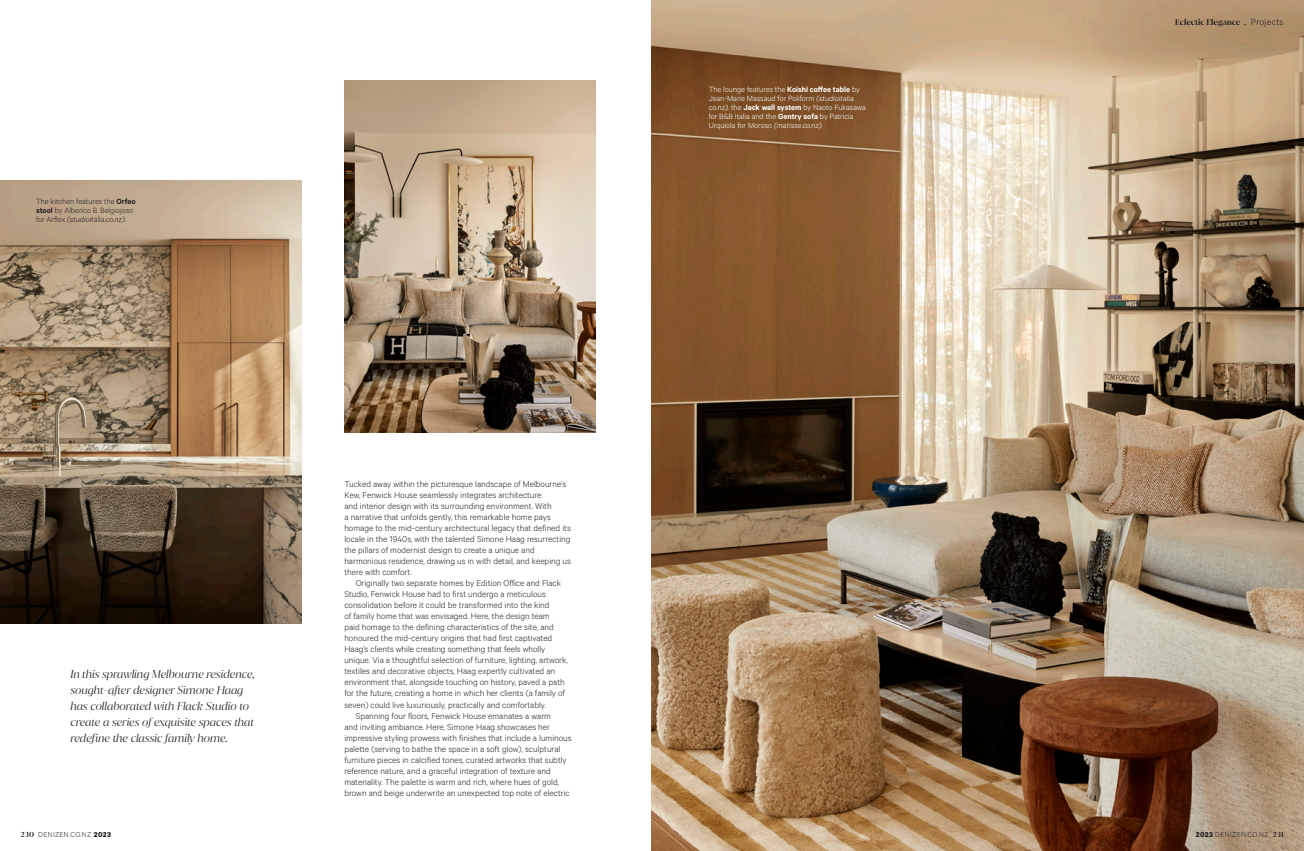
<style>
.page{position:relative;width:1304px;height:851px;background:#fff}
.page>*{position:absolute;margin:0;border:0;box-sizing:border-box;transform-origin:0 0}
.Heading_2_Intro{font:italic 300 11px/16px "Juana";color:#231f20}
.BodyCopy{font:300 9.5px/11px "Calibre";color:#231f20}
.BodyCopy-2{font:300 8.5px/9px "Calibre";color:#fff}
.BodyCopy-3{font:300 8.5px/9px "Calibre";color:#231f20}
.t1{font:300 8px "Calibre";letter-spacing:.04em;color:#231f20}
.t2{font:600 8px "Juana";color:#231f20}
.s1{font-weight:600}
.s2{font-style:italic}
.s3{font-family:"Calibre";font-weight:300;font-size:10px}
.s4{font-family:"Juana";font-weight:600;font-size:7px}
.s5{font-weight:700}
</style>
<div class="page">
<img style="left:652px;top:0;width:652px;height:850px">
<img style="left:345px;top:81px;width:250px;height:351px">
<img style="left:0;top:181px;width:301px;height:442px">
<p class="BodyCopy-3" style="left:36px;top:196px;width:101px">The kitchen features the <span class="s1">Orfeo stool</span> by Alberico B. Belgiojoso for Arflex <span class="s2">(studioitalia.co.nz).</span></p>
<p class="Heading_2_Intro" style="left:70px;top:666px;width:186px">In this sprawling Melbourne residence, sought-after designer Simone Haag has collaborated with Flack Studio to create a series of exquisite spaces that redefine the classic family home.</p>
<p class="BodyCopy" style="left:344px;top:478px;width:228px">Tucked away within the picturesque landscape of Melbourne’s Kew, Fenwick House seamlessly integrates architecture<br>and interior design with its surrounding environment. With<br>a narrative that unfolds gently, this remarkable home pays homage to the mid-century architectural legacy that defined its locale in the 1940s, with the talented Simone Haag resurrecting the pillars of modernist design to create a unique and harmonious residence, drawing us in with detail, and keeping us there with comfort.</p>
<p class="BodyCopy" style="left:344px;top:577px;width:225px;text-indent:11px">Originally two separate homes by Edition Office and Flack Studio, Fenwick House had to first undergo a meticulous consolidation before it could be transformed into the kind<br>of family home that was envisaged. Here, the design team<br>paid homage to the defining characteristics of the site, and honoured the mid-century origins that had first captivated Haag’s clients while creating something that feels wholly unique. Via a thoughtful selection of furniture, lighting, artwork, textiles and decorative objects, Haag expertly cultivated an environment that, alongside touching on history, paved a path for the future, creating a home in which her clients (a family of seven) could live luxuriously, practically and comfortably.</p>
<p class="BodyCopy" style="left:344px;top:709px;width:229px;text-indent:11px">Spanning four floors, Fenwick House emanates a warm<br>and inviting ambiance. Here, Simone Haag showcases her impressive styling prowess with finishes that include a luminous palette (serving to bathe the space in a soft glow), sculptural furniture pieces in calcified tones, curated artworks that subtly reference nature, and a graceful integration of texture and materiality. The palette is warm and rich, where hues of gold, brown and beige underwrite an unexpected top note of electric</p>
<p class="BodyCopy-2" style="left:709px;top:84px;width:159px">The lounge features the <span class="s1">Koishi coffee table</span> by Jean-Marie Massaud for Poliform <span class="s2">(studioitalia. co.nz),</span> the <span class="s1">Jack wall system</span> by Naoto Fukasawa for B&amp;B Italia and the <span class="s1">Gentry sofa</span> by Patricia Urquiola for Moroso <span class="s2">(matisse.co.nz).</span></p>
<p class="t2" style="left:1175px;top:17px;width:110px">Eclectic Elegance . <span class="s3">Projects</span></p>
<p class="t1" style="left:21px;top:830px;width:91px"><span class="s4">230</span> DENIZEN.CO.NZ <span class="s5">2023</span></p>
<p class="t1" style="left:1196px;top:830px;width:89px"><span class="s5">2023</span> DENIZEN.CO.NZ <span class="s4">231</span></p>
</div>
